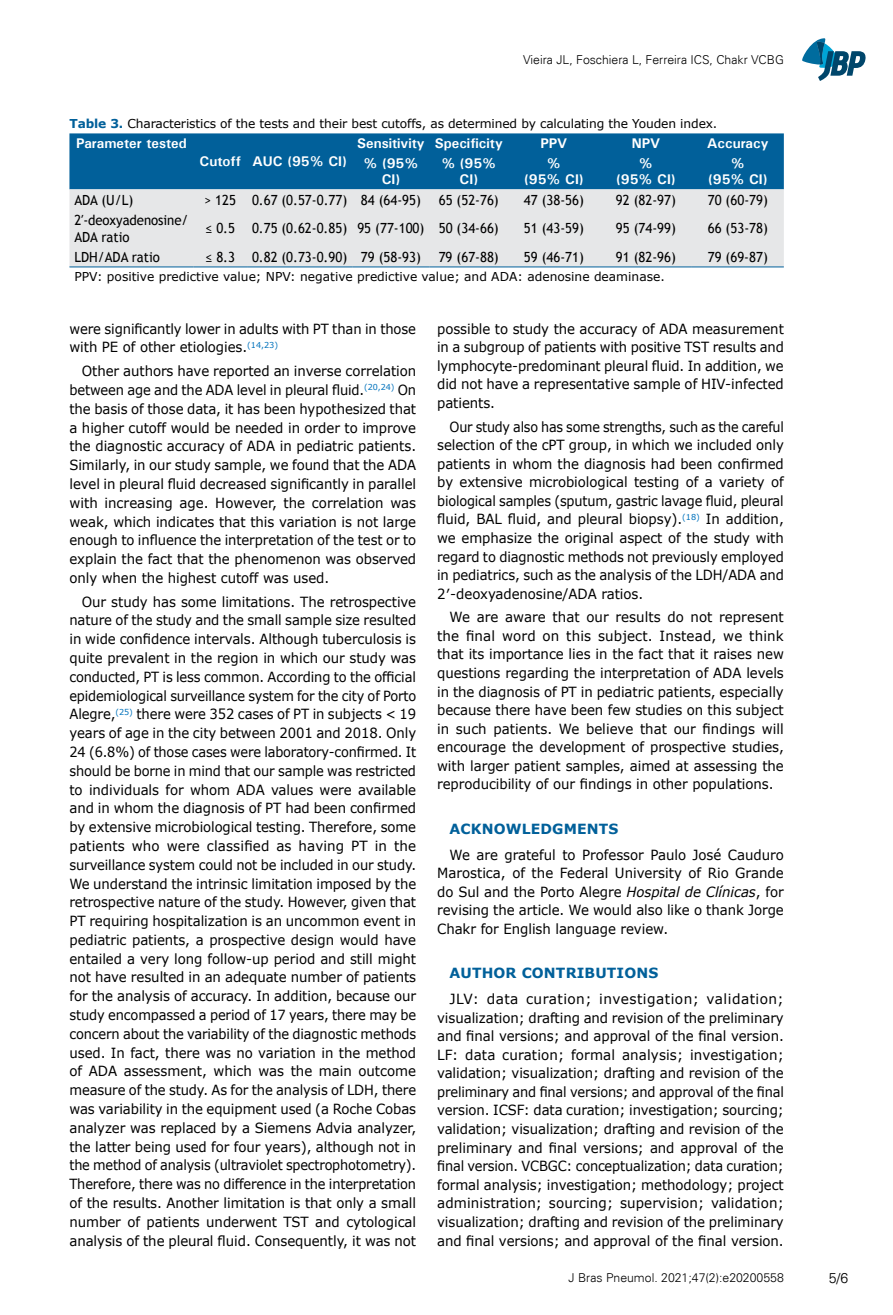
<style>
.page{position:relative;width:893px;height:1315px;background:#fff}
.page>*{position:absolute;margin:0;border:0;box-sizing:border-box;transform-origin:0 0}
.t1{font:14px/18.7px "Verdana";letter-spacing:-.005em;color:#000;text-align:justify;scale:.95 1}
.t2{font:14px/18.6px "Verdana";letter-spacing:-.005em;color:#000;text-align:justify}
.t3{font:14px/18.6px "Verdana";letter-spacing:-.005em;color:#000;text-align:justify;scale:.96 1}
.t4{font:14px/18.6px "Verdana";letter-spacing:-.005em;color:#000;text-align:justify;scale:.91 1}
.t5{font:14px/16.8px "Trebuchet MS";color:#000;scale:.94 1}
.t6{font:700 14px/16.8px "Univers";color:#fff;text-align:center}
.t7{font:14px/18.7px "Verdana";letter-spacing:-.005em;color:#000;scale:.94 1}
.t8{font:700 14px "Verdana";letter-spacing:.01em;color:#01609a}
.t9{font:300 14px "Univers";color:#000}
.t10{font:12.25px "Verdana";letter-spacing:-.01em;color:#000}
.t11{font:300 12.25px "Univers";color:#000}
.s1{font-weight:700;color:#01609a}
.s2{font-style:italic}
</style>
<div class="page">
<svg style="left:802px;top:38px;width:64px;height:43px"></svg>
<div style="left:69px;top:133px;width:715px;height:56px;background:#01609a"></div>
<div style="left:69px;top:189px;width:715px;height:77px;background:#e6e7e8"></div>
<hr style="left:69px;top:266px;width:124px;height:1px;background:#01609a">
<hr style="left:193px;top:266px;width:54px;height:1px;background:#01609a">
<hr style="left:247px;top:266px;width:105px;height:1px;background:#01609a">
<hr style="left:352px;top:266px;width:78px;height:1px;background:#01609a">
<hr style="left:430px;top:266px;width:78px;height:1px;background:#01609a">
<hr style="left:508px;top:266px;width:92px;height:1px;background:#01609a">
<hr style="left:600px;top:266px;width:92px;height:1px;background:#01609a">
<hr style="left:692px;top:266px;width:92px;height:1px;background:#01609a">
<p class="t11" style="left:523px;top:52px;width:262px">Vieira JL, Foschiera L, Ferreira ICS, Chakr VCBG</p>
<p class="t10" style="left:69px;top:116px;width:649px"><span class="s1">Table 3.</span> Characteristics of the tests and their best cutoffs, as determined by calculating the Youden index.</p>
<p class="t6" style="left:76px;top:135px;width:112px">Parameter tested</p>
<p class="t6" style="left:200px;top:153px;width:149px">Cutoff AUC (95% CI)</p>
<p class="t6" style="left:357px;top:135px;width:147px">Sensitivity Specificity</p>
<p class="t6" style="left:541px;top:135px;width:28px">PPV</p>
<p class="t6" style="left:632px;top:135px;width:30px">NPV</p>
<p class="t6" style="left:707px;top:135px;width:63px">Accuracy</p>
<p class="t6" style="left:363px;top:154px;width:56px">% (95%<br>CI)</p>
<p class="t6" style="left:441px;top:154px;width:56px">% (95%<br>CI)</p>
<p class="t6" style="left:524px;top:154px;width:61px">%<br>(95% CI)</p>
<p class="t6" style="left:616px;top:154px;width:61px">%<br>(95% CI)</p>
<p class="t6" style="left:708px;top:154px;width:61px">%<br>(95% CI)</p>
<p class="t5" style="left:74px;top:191px;width:64px">ADA (U/L)</p>
<p class="t5" style="left:204px;top:191px;width:232px">&gt; 125 0.67 (0.57-0.77) 84 (64-95)</p>
<p class="t5" style="left:439px;top:191px;width:65px">65 (52-76)</p>
<p class="t5" style="left:524px;top:191px;width:65px">47 (38-56)</p>
<p class="t5" style="left:616px;top:191px;width:65px">92 (82-97)</p>
<p class="t5" style="left:708px;top:191px;width:65px">70 (60-79)</p>
<p class="t5" style="left:74px;top:212px;width:123px">2′-deoxyadenosine/<br>ADA ratio</p>
<p class="t5" style="left:205px;top:220px;width:314px">≤ 0.5 0.75 (0.62-0.85) 95 (77-100) 50 (34-66)</p>
<p class="t5" style="left:524px;top:220px;width:65px">51 (43-59)</p>
<p class="t5" style="left:616px;top:220px;width:65px">95 (74-99)</p>
<p class="t5" style="left:708px;top:220px;width:65px">66 (53-78)</p>
<p class="t5" style="left:74px;top:249px;width:92px">LDH/ADA ratio</p>
<p class="t5" style="left:205px;top:249px;width:231px">≤ 8.3 0.82 (0.73-0.90) 79 (58-93)</p>
<p class="t5" style="left:439px;top:249px;width:65px">79 (67-88)</p>
<p class="t5" style="left:524px;top:249px;width:65px">59 (46-71)</p>
<p class="t5" style="left:616px;top:249px;width:65px">91 (82-96)</p>
<p class="t5" style="left:708px;top:249px;width:65px">79 (69-87)</p>
<p class="t10" style="left:74px;top:269px;width:592px">PPV: positive predictive value; NPV: negative predictive value; and ADA: adenosine deaminase.</p>
<p class="t7" style="left:69px;top:319px;width:370px">were significantly lower in adults with PT than in those with PE of other etiologies.<sup>(14,23)</sup></p>
<p class="t1" style="left:69px;top:362px;width:366px;text-indent:12px">Other authors have reported an inverse correlation between age and the ADA level in pleural fluid.<sup>(20,24)</sup> On the basis of those data, it has been hypothesized that a higher cutoff would be needed in order to improve the diagnostic accuracy of ADA in pediatric patients.<br>Similarly, in our study sample, we found that the ADA level in pleural fluid decreased significantly in parallel with increasing age. However, the correlation was weak, which indicates that this variation is not large enough to influence the interpretation of the test or to explain the fact that the phenomenon was observed only when the highest cutoff was used.</p>
<p class="t1" style="left:69px;top:592px;width:367px;text-indent:12px">Our study has some limitations. The retrospective nature of the study and the small sample size resulted in wide confidence intervals. Although tuberculosis is quite prevalent in the region in which our study was conducted, PT is less common. According to the official epidemiological surveillance system for the city of Porto Alegre,<sup>(25)</sup> there were 352 cases of PT in subjects &lt; 19 years of age in the city between 2001 and 2018. Only 24 (6.8%) of those cases were laboratory-confirmed. It should be borne in mind that our sample was restricted to individuals for whom ADA values were available and in whom the diagnosis of PT had been confirmed by extensive microbiological testing. Therefore, some patients who were classified as having PT in the surveillance system could not be included in our study.<br>We understand the intrinsic limitation imposed by the retrospective nature of the study. However, given that PT requiring hospitalization is an uncommon event in pediatric patients, a prospective design would have entailed a very long follow-up period and still might not have resulted in an adequate number of patients for the analysis of accuracy. In addition, because our study encompassed a period of 17 years, there may be concern about the variability of the diagnostic methods used. In fact, there was no variation in the method of ADA assessment, which was the main outcome measure of the study. As for the analysis of LDH, there was variability in the equipment used (a Roche Cobas analyzer was replaced by a Siemens Advia analyzer, the latter being used for four years), although not in the method of analysis (ultraviolet spectrophotometry).<br>Therefore, there was no difference in the interpretation of the results. Another limitation is that only a small number of patients underwent TST and cytological analysis of the pleural fluid. Consequently, it was not</p>
<p class="t1" style="left:437px;top:319px;width:366px">possible to study the accuracy of ADA measurement in a subgroup of patients with positive TST results and lymphocyte-predominant pleural fluid. In addition, we did not have a representative sample of HIV-infected patients.</p>
<p class="t4" style="left:437px;top:417px;width:383px;text-indent:12px">Our study also has some strengths, such as the careful selection of the cPT group, in which we included only patients in whom the diagnosis had been confirmed by extensive microbiological testing of a variety of biological samples (sputum, gastric lavage fluid, pleural fluid, BAL fluid, and pleural biopsy).<sup>(18)</sup> In addition, we emphasize the original aspect of the study with regard to diagnostic methods not previously employed in pediatrics, such as the analysis of the LDH/ADA and 2′-deoxyadenosine/ADA ratios.</p>
<p class="t3" style="left:437px;top:608px;width:363px;text-indent:12px">We are aware that our results do not represent the final word on this subject. Instead, we think that its importance lies in the fact that it raises new questions regarding the interpretation of ADA levels in the diagnosis of PT in pediatric patients, especially because there have been few studies on this subject in such patients. We believe that our findings will encourage the development of prospective studies, with larger patient samples, aimed at assessing the reproducibility of our findings in other populations.</p>
<p class="t8" style="left:450px;top:818px;width:170px">ACKNOWLEDGMENTS</p>
<p class="t1" style="left:437px;top:845px;width:366px;text-indent:12px">We are grateful to Professor Paulo José Cauduro Marostica, of the Federal University of Rio Grande do Sul and the Porto Alegre <span class="s2">Hospital de Clínicas</span>, for revising the article. We would also like o thank Jorge Chakr for English language review.</p>
<p class="t8" style="left:450px;top:963px;width:210px">AUTHOR CONTRIBUTIONS</p>
<p class="t2" style="left:437px;top:990px;width:348px;text-indent:12px">JLV: data curation; investigation; validation; visualization; drafting and revision of the preliminary and final versions; and approval of the final version.<br>LF: data curation; formal analysis; investigation; validation; visualization; drafting and revision of the preliminary and final versions; and approval of the final version. ICSF: data curation; investigation; sourcing; validation; visualization; drafting and revision of the preliminary and final versions; and approval of the final version. VCBGC: conceptualization; data curation; formal analysis; investigation; methodology; project administration; sourcing; supervision; validation; visualization; drafting and revision of the preliminary and final versions; and approval of the final version.</p>
<p class="t11" style="left:569px;top:1270px;width:217px">J Bras Pneumol. 2021;47(2):e20200558</p>
<p class="t9" style="left:829px;top:1269px;width:21px">5/6</p>
</div>
